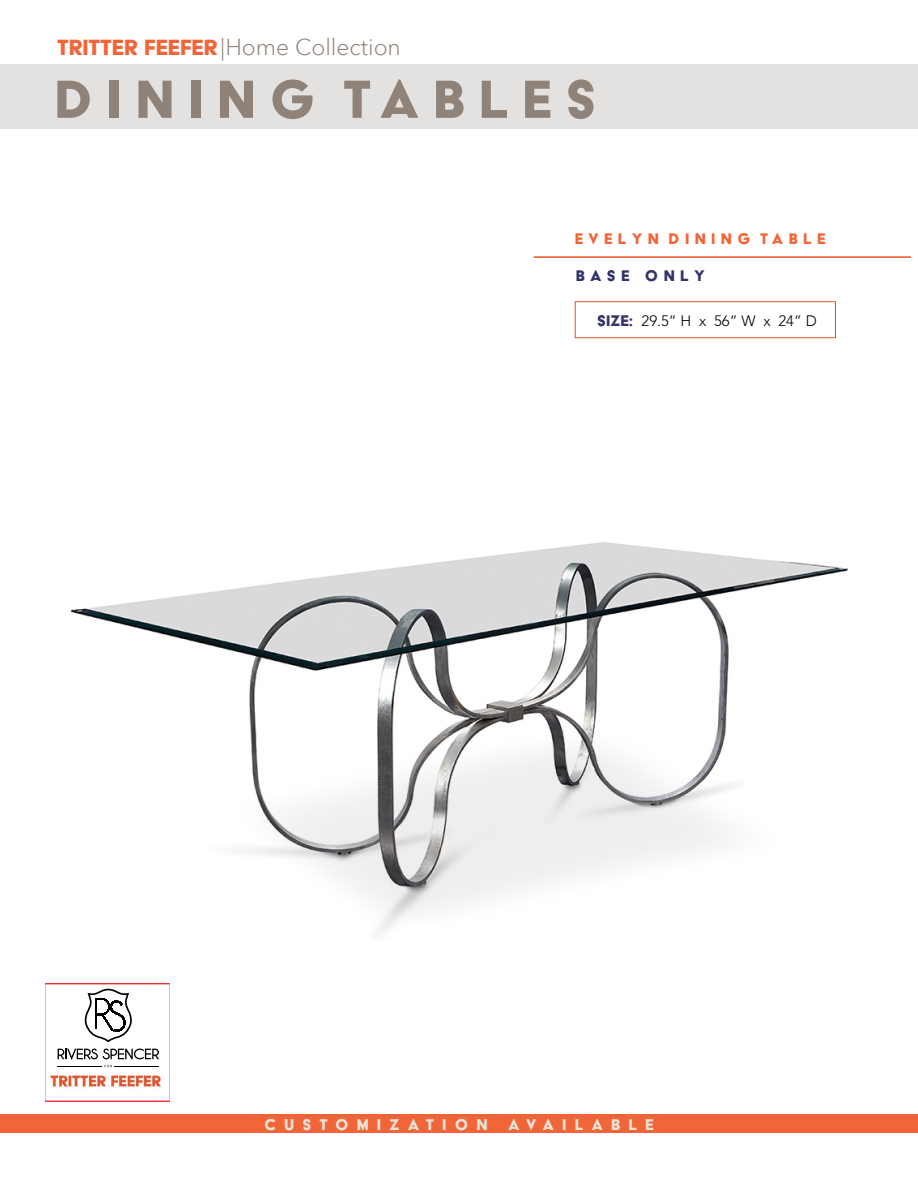
<style>
.page{position:relative;width:918px;height:1188px;background:#fff}
.page>*{position:absolute;margin:0;border:0;box-sizing:border-box;transform-origin:0 0}
.t1{font:61.8px "Acier BAT Text Solid";letter-spacing:.22em;color:#8e8279}
.t2{font:300 22.95px "Avenir Next LTW01";color:#8e8279}
.t3{font:18px "Acier BAT Text Solid";letter-spacing:.45em;color:#e9e2d5}
.t4{font:17.85px "Acier BAT Text Solid";letter-spacing:.3em;color:#f26539}
.t5{font:17.85px "Acier BAT Text Solid";letter-spacing:.3em;color:#323467}
.t6{font:300 15px "Avenir LT Std";color:#000}
.s1{font-family:"Acier BAT Text Solid";font-weight:400;font-size:25.5px;color:#f26539}
.s2{font-family:"Acier BAT Text Solid";font-weight:400;font-size:17.85px;color:#323467}
</style>
<div class="page">
<img style="left:53px;top:301px;width:795px;height:683px">
<hr style="left:534px;top:256px;width:377px;height:2px;background:#e65525">
<div style="left:575px;top:301px;width:261px;height:37px;border:1px solid #e65525"></div>
<div style="left:0;top:64px;width:918px;height:64px;background:#e4e2e1"></div>
<div style="left:0;top:1114px;width:918px;height:19px;background:#f26539"></div>
<img style="left:46px;top:984px;width:124px;height:118px">
<svg style="left:85px;top:989px;width:47px;height:53px"></svg>
<svg style="left:58px;top:1049px;width:101px;height:18px"></svg>
<img style="left:48px;top:1073px;width:116px;height:20px">
<p class="t2" style="left:57px;top:33px;width:345px"><span class="s1">TRITTER FEEFER</span>|Home Collection</p>
<h1 class="t1" style="left:54px;top:67px;width:544px">DINING TABLES</h1>
<p class="t4" style="left:575px;top:230px;width:252px">EVELYN DINING TABLE</p>
<p class="t5" style="left:576px;top:266px;width:131px">BASE ONLY</p>
<p class="t6" style="left:597px;top:312px;width:221px"><span class="s2">SIZE:</span> 29.5” H x 56” W x 24” D</p>
<p class="t3" style="left:264px;top:1115px;width:391px">CUSTOMIZATION AVAILABLE</p>
</div>
